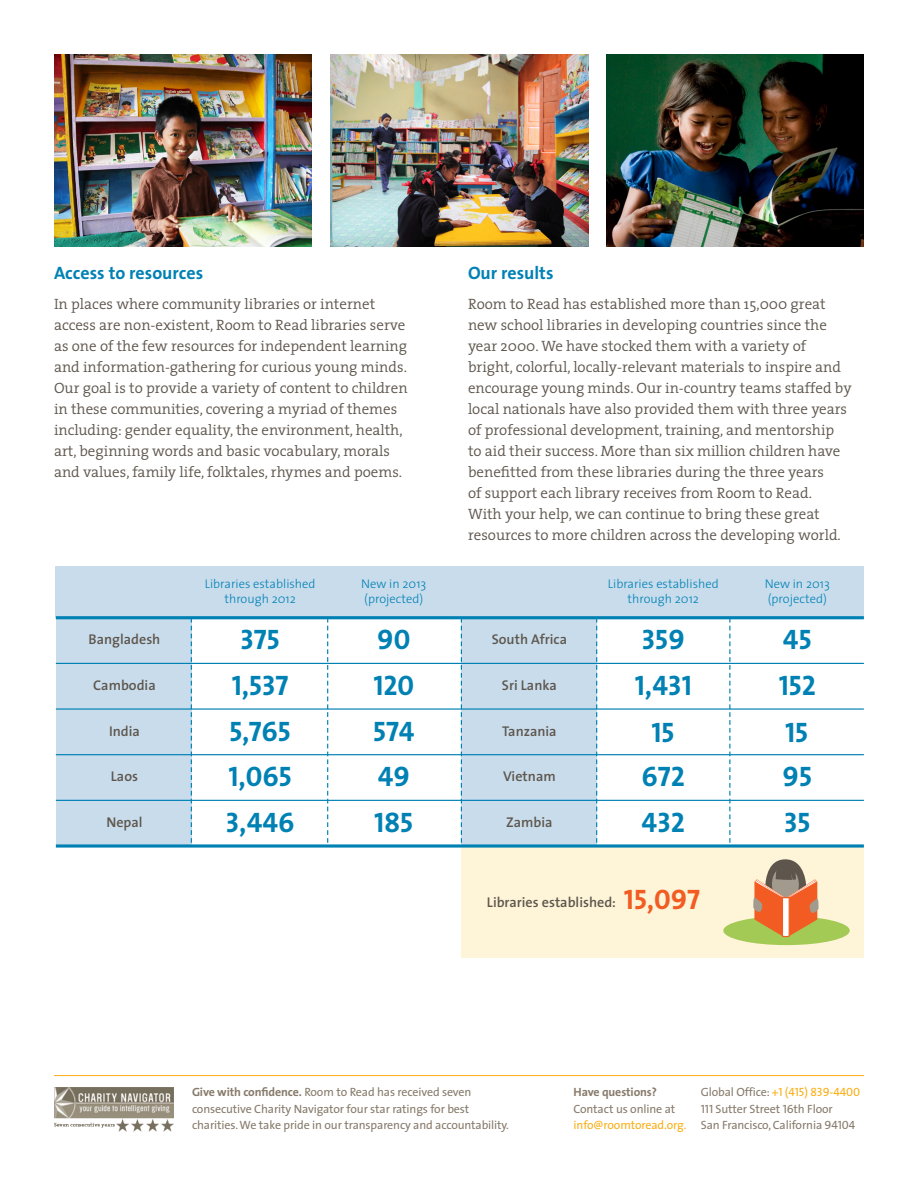
<style>
.page{position:relative;width:918px;height:1188px;background:#fff}
.page>*{position:absolute;margin:0;border:0;box-sizing:border-box;transform-origin:0 0}
.t1{font:28.35px "The Sans Bold Caps";color:#0081b4}
.t2{font:28.35px "The Sans Bold Caps";color:#f25b21}
.t3{font:700 18px "The Sans";color:#0081b4}
.body{font:300 15px/21px "The Serif";color:#5e564d}
.t4{font:600 14.1px "The Sans";color:#5e564d}
.t5{font:300 12.6px/15.1px "The Sans";color:#0081b4;text-align:center}
.t6{font:12px/16.5px "The Sans";letter-spacing:-.01em;color:#877b6b}
.t7{font:12px "The Sans Caps";letter-spacing:-.01em;color:#faaf18}
.t8{font:12px "The Sans";letter-spacing:-.01em;color:#faaf18}
.t9{font:700 12px "The Sans";letter-spacing:-.01em;color:#877b6b}
.s1{font-weight:700}
.s2{font-family:"The Sans";color:#877b6b}
.s3{font-family:"The Sans Caps"}
</style>
<div class="page">
<hr style="left:54px;top:1075px;width:810px;height:1px;background:#faaf18">
<img style="left:54px;top:1088px;width:120px;height:44px">
<div style="left:56px;top:566px;width:808px;height:52px;background:#c8dcec"></div>
<div style="left:56px;top:618px;width:135px;height:228px;background:#c8dcec"></div>
<div style="left:462px;top:618px;width:135px;height:228px;background:#c8dcec"></div>
<div style="left:461px;top:847px;width:403px;height:111px;background:#fef4d8"></div>
<hr style="left:56px;top:616px;width:808px;height:3px;background:#0081b4">
<hr style="left:56px;top:663px;width:808px;height:1px;background:#0081b4">
<hr style="left:56px;top:708px;width:808px;height:2px;background:#0081b4">
<hr style="left:56px;top:754px;width:808px;height:1px;background:#0081b4">
<hr style="left:56px;top:800px;width:808px;height:1px;background:#0081b4">
<svg style="left:56px;top:844px;width:808px;height:4px;background:#3499c1"></svg>
<svg style="left:191px;top:619px;width:1px;height:227px"></svg>
<svg style="left:327px;top:619px;width:1px;height:227px"></svg>
<svg style="left:461px;top:619px;width:1px;height:227px"></svg>
<svg style="left:596px;top:619px;width:1px;height:227px"></svg>
<svg style="left:729px;top:619px;width:1px;height:227px"></svg>
<div style="left:723px;top:916px;width:127px;height:29px;background:#a3ca54;border-radius:50%"></div>
<svg style="left:753px;top:859px;width:66px;height:79px"></svg>
<img style="left:606px;top:54px;width:258px;height:193px">
<img style="left:54px;top:54px;width:258px;height:193px">
<img style="left:330px;top:54px;width:258px;height:193px">
<p class="t3" style="left:54px;top:258px;width:151px">Access to resources</p>
<p class="body" style="left:54px;top:293px;width:355px">In places where community libraries or internet access are non-existent, Room to Read libraries serve as one of the few resources for independent learning and information-gathering for curious young minds.<br>Our goal is to provide a variety of content to children in these communities, covering a myriad of themes including: gender equality, the environment, health, art, beginning words and basic vocabulary, morals and values, family life, folktales, rhymes and poems.</p>
<p class="t3" style="left:468px;top:258px;width:87px">Our results</p>
<p class="body" style="left:468px;top:293px;width:385px">Room to Read has established more than 15,000 great new school libraries in developing countries since the year 2000. We have stocked them with a variety of bright, colorful, locally-relevant materials to inspire and encourage young minds. Our in-country teams staffed by local nationals have also provided them with three years of professional development, training, and mentorship<br>to aid their success. More than six million children have benefitted from these libraries during the three years<br>of support each library receives from Room to Read.<br>With your help, we can continue to bring these great resources to more children across the developing world.</p>
<p class="t4" style="left:89px;top:627px;width:73px">Bangladesh</p>
<p class="t4" style="left:93px;top:673px;width:64px">Cambodia</p>
<p class="t4" style="left:109px;top:719px;width:32px">India</p>
<p class="t4" style="left:111px;top:765px;width:29px">Laos</p>
<p class="t4" style="left:106px;top:811px;width:38px">Nepal</p>
<p class="t5" style="left:205px;top:576px;width:112px">Libraries established through 2012</p>
<p class="t5" style="left:608px;top:576px;width:112px">Libraries established through 2012</p>
<p class="t5" style="left:361px;top:576px;width:67px;text-align:left">New in 2013 (projected)</p>
<p class="t5" style="left:765px;top:576px;width:67px;text-align:left">New in 2013 (projected)</p>
<p class="t1" style="left:240px;top:616px;width:41px">375</p>
<p class="t1" style="left:377px;top:616px;width:35px">90</p>
<p class="t1" style="left:232px;top:662px;width:58px">1,537</p>
<p class="t1" style="left:373px;top:662px;width:42px">120</p>
<p class="t1" style="left:229px;top:707px;width:63px">5,765</p>
<p class="t1" style="left:373px;top:707px;width:43px">574</p>
<p class="t1" style="left:228px;top:753px;width:65px">1,065</p>
<p class="t1" style="left:378px;top:753px;width:34px">49</p>
<p class="t1" style="left:226px;top:799px;width:70px">3,446</p>
<p class="t1" style="left:374px;top:799px;width:40px">185</p>
<p class="t4" style="left:492px;top:627px;width:77px">South Africa</p>
<p class="t4" style="left:502px;top:673px;width:56px">Sri Lanka</p>
<p class="t4" style="left:502px;top:719px;width:56px">Tanzania</p>
<p class="t4" style="left:503px;top:765px;width:54px">Vietnam</p>
<p class="t4" style="left:506px;top:811px;width:48px">Zambia</p>
<p class="t1" style="left:642px;top:616px;width:44px">359</p>
<p class="t1" style="left:783px;top:616px;width:30px">45</p>
<p class="t1" style="left:635px;top:662px;width:59px">1,431</p>
<p class="t1" style="left:779px;top:662px;width:39px">152</p>
<p class="t1" style="left:651px;top:709px;width:25px">15</p>
<p class="t1" style="left:785px;top:709px;width:25px">15</p>
<p class="t1" style="left:642px;top:753px;width:45px">672</p>
<p class="t1" style="left:783px;top:753px;width:31px">95</p>
<p class="t1" style="left:642px;top:799px;width:45px">432</p>
<p class="t1" style="left:784px;top:799px;width:28px">35</p>
<p class="t4" style="left:487px;top:890px;width:131px">Libraries established:</p>
<p class="t2" style="left:624px;top:875px;width:78px">15,097</p>
<p class="t6" style="left:192px;top:1084px;width:319px"><span class="s1">Give with confidence.</span> Room to Read has received seven consecutive Charity Navigator four star ratings for best charities. We take pride in our transparency and accountability.</p>
<p class="t7" style="left:701px;top:1082px;width:161px"><span class="s2">Global Office:</span> +1 (415) 839-4400</p>
<p class="t9" style="left:574px;top:1082px;width:85px">Have questions?</p>
<p class="t6" style="left:574px;top:1100px;width:103px">Contact us online at</p>
<p class="t8" style="left:574px;top:1115px;width:115px">info@roomtoread.org.</p>
<p class="t6" style="left:701px;top:1100px;width:134px"><span class="s3">111</span> Sutter Street <span class="s3">16</span>th Floor</p>
<p class="t6" style="left:701px;top:1117px;width:156px">San Francisco, California <span class="s3">94104</span></p>
</div>
